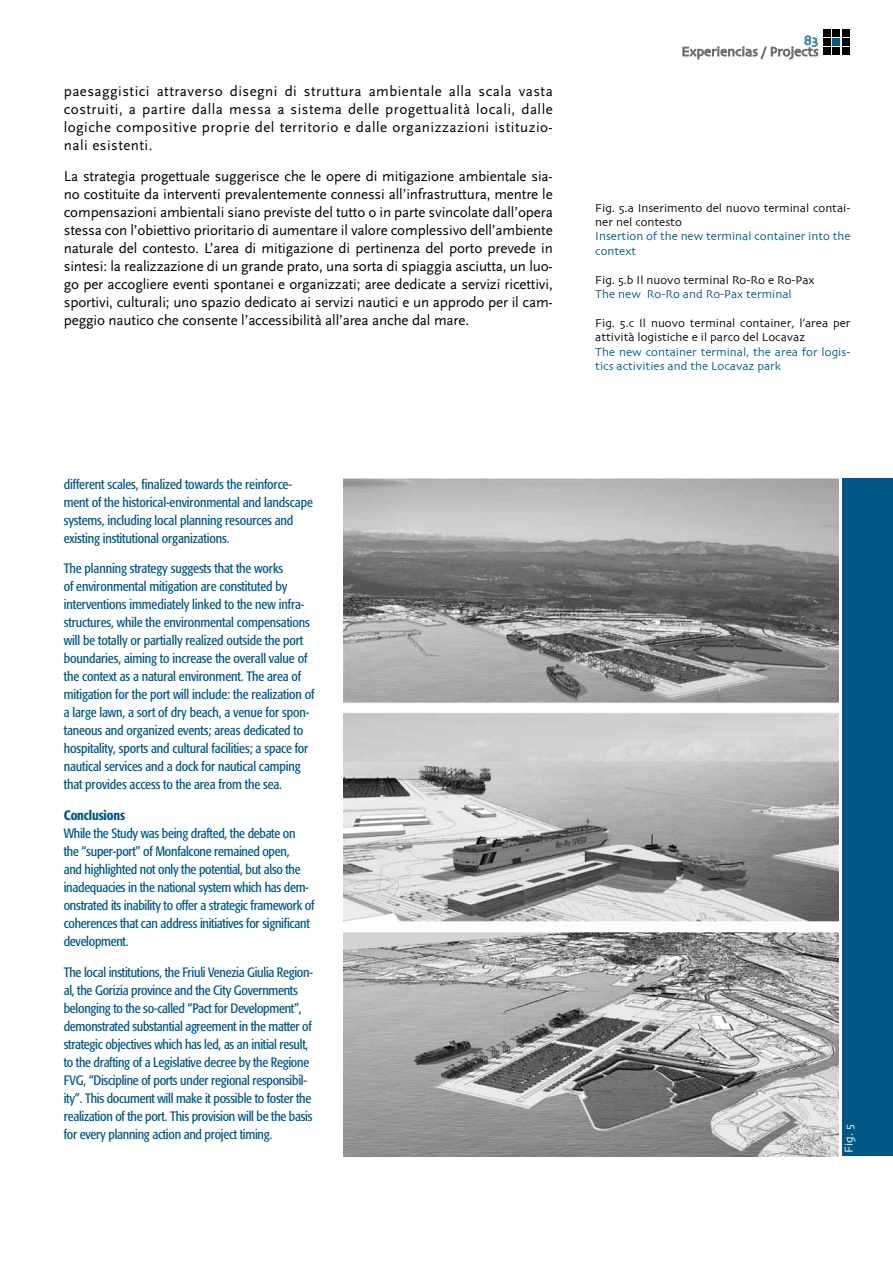
<style>
.page{position:relative;width:893px;height:1276px;background:#fff}
.page>*{position:absolute;margin:0;border:0;box-sizing:border-box;transform-origin:0 0}
.t1{font:15px/18px "Scala Sans";letter-spacing:.01em;color:#000;text-align:justify}
.t2{font:condensed 13.5px/18px "Formata";letter-spacing:-.01em;color:#005984}
.t3{font:500 condensed 13.5px "Formata";letter-spacing:-.01em;color:#005984}
.t4{font:13.5px "Skia";color:#4d8ba9}
.t5{font:12px/14.4px "Skia";color:#000}
.t6{font:12px/14.4px "Skia";color:#005984}
.t7{font:12px "Skia";color:#fff}
</style>
<div class="page">
<div style="left:823px;top:29px;width:8px;height:8px;background:#000"></div>
<div style="left:823px;top:38px;width:8px;height:8px;background:#000"></div>
<div style="left:823px;top:47px;width:8px;height:8px;background:#000"></div>
<div style="left:832px;top:29px;width:8px;height:8px;background:#000"></div>
<div style="left:832px;top:38px;width:8px;height:8px;background:#005984"></div>
<div style="left:832px;top:47px;width:8px;height:8px;background:#000"></div>
<div style="left:842px;top:29px;width:8px;height:8px;background:#000"></div>
<div style="left:842px;top:38px;width:8px;height:8px;background:#000"></div>
<div style="left:842px;top:47px;width:8px;height:8px;background:#000"></div>
<svg style="left:682px;top:35px;width:136px;height:25px"></svg>
<img style="left:344px;top:478px;width:494px;height:678px">
<div style="left:843px;top:478px;width:50px;height:678px;background:#005984"></div>
<p class="t1" style="left:64px;top:83px;width:491px">paesaggistici attraverso disegni di struttura ambientale alla scala vasta costruiti, a partire dalla messa a sistema delle progettualità locali, dalle logiche compositive proprie del territorio e dalle organizzazioni istituzio&shy;nali esistenti.</p>
<p class="t1" style="left:64px;top:167px;width:491px">La strategia progettuale suggerisce che le opere di mitigazione ambientale sia&shy;no costituite da interventi prevalentemente connessi all’infrastruttura, mentre le compensazioni ambientali siano previste del tutto o in parte svincolate dall’opera stessa con l’obiettivo prioritario di aumentare il valore complessivo dell’ambiente naturale del contesto. L’area di mitigazione di pertinenza del porto prevede in sintesi: la realizzazione di un grande prato, una sorta di spiaggia asciutta, un luo&shy;go per accogliere eventi spontanei e organizzati; aree dedicate a servizi ricettivi, sportivi, culturali; uno spazio dedicato ai servizi nautici e un approdo per il cam&shy;peggio nautico che consente l’accessibilità all’area anche dal mare.</p>
<p class="t2" style="left:64px;top:475px;width:251px">different scales, finalized towards the reinforce&shy;ment of the historical-environmental and landscape systems, including local planning resources and existing institutional organizations.</p>
<p class="t2" style="left:64px;top:560px;width:252px">The planning strategy suggests that the works<br>of environmental mitigation are constituted by interventions immediately linked to the new infra&shy;structures, while the environmental compensations will be totally or partially realized outside the port boundaries, aiming to increase the overall value of the context as a natural environment. The area of mitigation for the port will include: the realization of a large lawn, a sort of dry beach, a venue for spon&shy;taneous and organized events; areas dedicated to hospitality, sports and cultural facilities; a space for nautical services and a dock for nautical camping that provides access to the area from the sea.</p>
<p class="t3" style="left:64px;top:807px;width:63px">Conclusions</p>
<p class="t2" style="left:64px;top:824px;width:252px">While the Study was being drafted, the debate on<br>the “super-port” of Monfalcone remained open,<br>and highlighted not only the potential, but also the inadequacies in the national system which has dem&shy;onstrated its inability to offer a strategic framework of coherences that can address initiatives for significant development.</p>
<p class="t2" style="left:64px;top:963px;width:251px">The local institutions, the Friuli Venezia Giulia Region&shy;al, the Gorizia province and the City Governments belonging to the so-called “Pact for Development”, demonstrated substantial agreement in the matter of strategic objectives which has led, as an initial result, to the drafting of a Legislative decree by the Regione FVG, “Discipline of ports under regional responsibil&shy;ity”. This document will make it possible to foster the realization of the port. This provision will be the basis for every planning action and project timing.</p>
<p class="t4" style="left:804px;top:32px;width:16px">83</p>
<p class="t5" style="left:595px;top:201px;width:257px">Fig. 5.a Inserimento del nuovo terminal contai&shy;ner nel contesto</p>
<p class="t6" style="left:595px;top:230px;width:257px">Insertion of the new terminal container into the context</p>
<p class="t5" style="left:595px;top:273px;width:221px">Fig. 5.b Il nuovo terminal Ro-Ro e Ro-Pax</p>
<p class="t6" style="left:595px;top:287px;width:198px">The new Ro-Ro and Ro-Pax terminal</p>
<p class="t5" style="left:595px;top:316px;width:257px">Fig. 5.c Il nuovo terminal container, l’area per attività logistiche e il parco del Locavaz</p>
<p class="t6" style="left:595px;top:345px;width:257px">The new container terminal, the area for logis&shy;tics activities and the Locavaz park</p>
<p class="t7" style="left:842px;top:1153px;width:30px;rotate:-90deg">Fig. 5</p>
</div>
